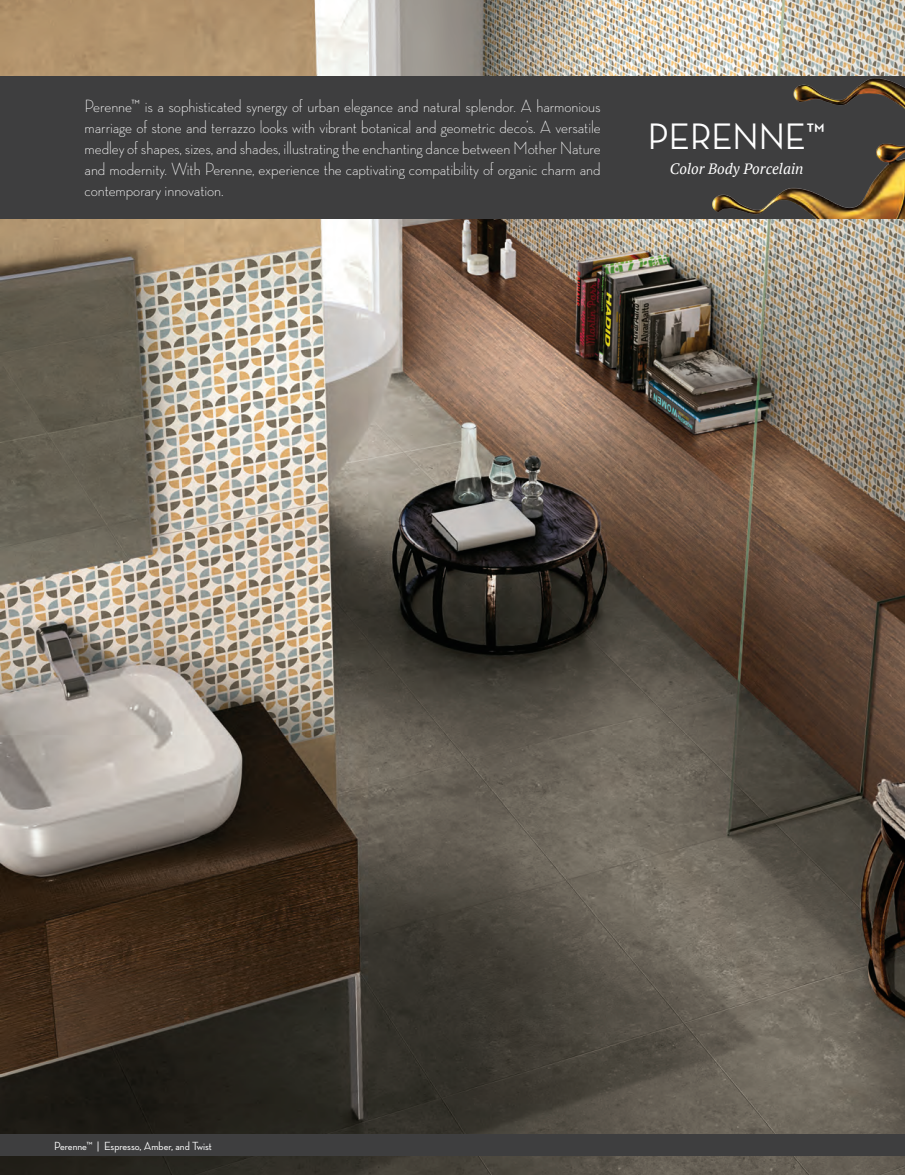
<style>
.page{position:relative;width:905px;height:1175px;background:#fff}
.page>*{position:absolute;margin:0;border:0;box-sizing:border-box;transform-origin:0 0}
.t1{font:500 37.5px "Neutra Disp";color:#fff}
.t2{font:300 18px/21px "Neutra Disp";letter-spacing:-.005em;color:#fff;text-align:justify}
.t3{font:italic 15px "PT Serif";color:#fff}
.t4{font:500 12px "Neutra Disp";color:#fff}
</style>
<div class="page">
<img style="left:0;top:0;width:904px;height:1174px">
<div style="left:0;top:1134px;width:904px;height:21px;background:#3e3e3f"></div>
<div style="left:0;top:76px;width:904px;height:142px;background:#3e3e3f"></div>
<img style="left:697px;top:75px;width:207px;height:143px">
<p class="t2" style="left:85px;top:96px;width:518px">Perenne™ is a sophisticated synergy of urban elegance and natural splendor. A harmonious marriage of stone and terrazzo looks with vibrant botanical and geometric deco’s. A versatile medley of shapes, sizes, and shades, illustrating the enchanting dance between Mother Nature and modernity. With Perenne, experience the captivating compatibility of organic charm and contemporary innovation.</p>
<h1 class="t1" style="left:648px;top:116px;width:179px">PERENNE™</h1>
<p class="t3" style="left:669px;top:159px;width:135px">Color Body Porcelain</p>
<p class="t4" style="left:54px;top:1139px;width:159px">Perenne™ | Espresso, Amber, and Twist</p>
</div>
